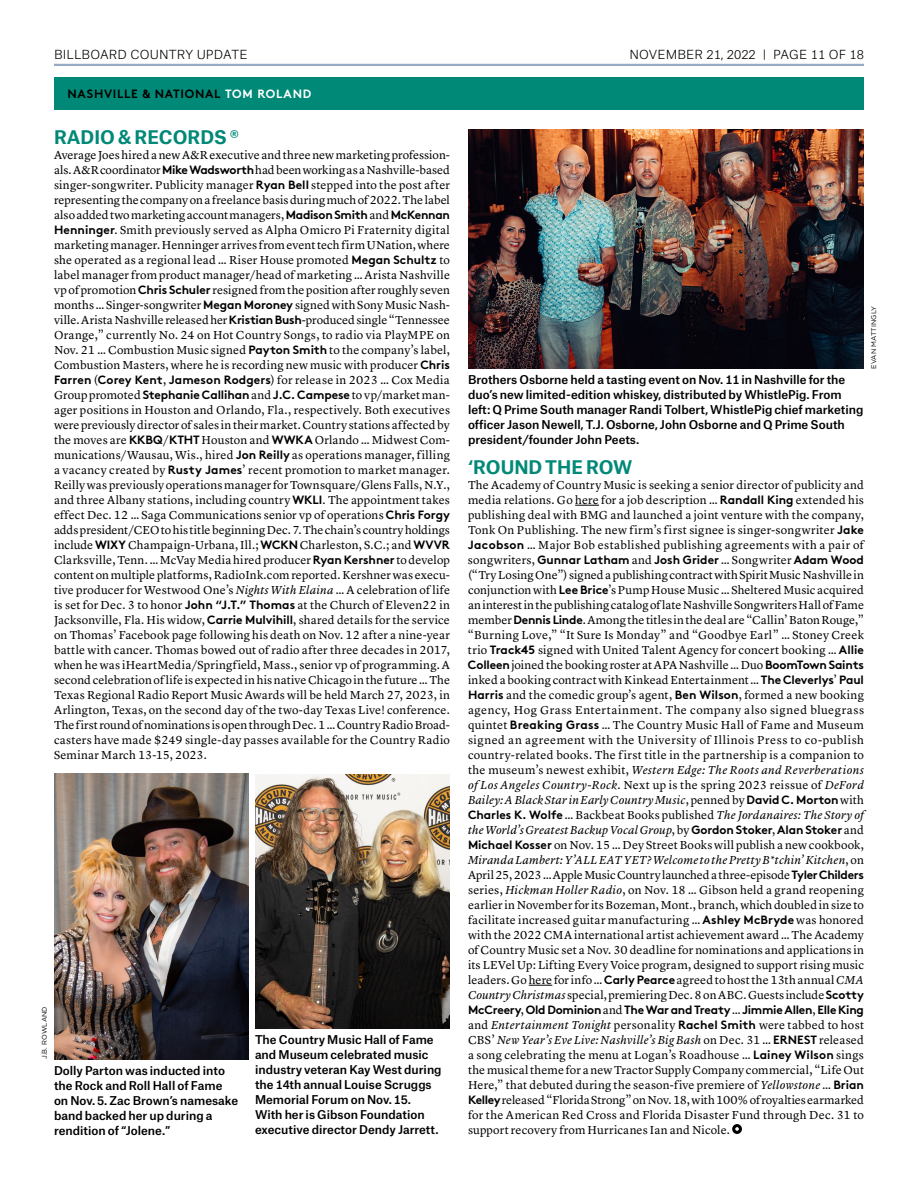
<style>
.page{position:relative;width:918px;height:1188px;background:#fff}
.page>*{position:absolute;margin:0;border:0;box-sizing:border-box;transform-origin:0 0}
._20_Breaker{font:700 18px "Atlas Grotesk";color:#008977}
._20_Text1-No_Indent{font:12px/15px "Lyon Text";letter-spacing:.015em;color:#000;text-align:justify}
.t1{font:300 12px "Atlas Grotesk";letter-spacing:.01em;color:#000}
.t2{font:700 12px "Brown";letter-spacing:.06em;color:#000}
._20_CAPTION{font:500 11.7px/15px "Atlas Grotesk";color:#000}
._20_Credit{font:6.75px "Gotham";letter-spacing:.015em;color:#000}
.s1{color:#fff}
.s2{font-family:"Brown";font-weight:700}
.s3{font-style:italic}
</style>
<div class="page">
<div style="left:54px;top:77px;width:810px;height:33px;background:#008977"></div>
<hr style="left:54px;top:64px;width:810px;height:2px;background:#95acc2">
<svg style="left:575px;top:505px;width:24px;height:1px"></svg>
<svg style="left:529px;top:985px;width:23px;height:1px"></svg>
<svg style="left:732px;top:1124px;width:10px;height:10px"></svg>
<img style="left:468px;top:129px;width:396px;height:240px">
<img style="left:255px;top:774px;width:195px;height:255px">
<img style="left:54px;top:774px;width:195px;height:285px">
<p class="t1" style="left:54px;top:45px;width:195px">BILLBOARD COUNTRY UPDATE</p>
<p class="t1" style="left:629px;top:45px;width:236px">NOVEMBER 21, 2022 | PAGE 11 OF 18</p>
<p class="t2" style="left:68px;top:84px;width:245px">NASHVILLE &amp; NATIONAL <span class="s1">TOM ROLAND</span></p>
<p class="_20_Breaker" style="left:54px;top:122px;width:186px">RADIO &amp; RECORDS ®</p>
<p class="_20_Text1-No_Indent" style="left:54px;top:147px;width:398px">Average Joes hired a new A&amp;R executive and three new marketing profession&shy;als. A&amp;R coordinator <span class="s2">Mike Wadsworth</span> had been working as a Nashville-based singer-songwriter. Publicity manager <span class="s2">Ryan Bell</span> stepped into the post after representing the company on a freelance basis during much of 2022. The label also added two marketing account managers, <span class="s2">Madison Smith</span> and <span class="s2">McKennan Henninger</span>. Smith previously served as Alpha Omicro Pi Fraternity digital marketing manager. Henninger arrives from event tech firm UNation, where she operated as a regional lead … Riser House promoted <span class="s2">Megan Schultz</span> to label manager from product manager/head of marketing … Arista Nashville vp of promotion <span class="s2">Chris Schuler</span> resigned from the position after roughly seven months … Singer-songwriter <span class="s2">Megan Moroney</span> signed with Sony Music Nash&shy;ville. Arista Nashville released her <span class="s2">Kristian Bush</span>-produced single “Tennessee Orange,” currently No. 24 on Hot Country Songs, to radio via PlayMPE on Nov. 21 … Combustion Music signed <span class="s2">Payton Smith</span> to the company’s label, Combustion Masters, where he is recording new music with producer <span class="s2">Chris Farren</span> (<span class="s2">Corey Kent</span>, <span class="s2">Jameson Rodgers</span>) for release in 2023 … Cox Media Group promoted <span class="s2">Stephanie Callihan</span> and <span class="s2">J.C. Campese</span> to vp/market man&shy;ager positions in Houston and Orlando, Fla., respectively. Both executives were previously director of sales in their market. Country stations affected by the moves are <span class="s2">KKBQ</span>/<span class="s2">KTHT</span> Houston and <span class="s2">WWKA</span> Orlando … Midwest Com&shy;munications/Wausau, Wis., hired <span class="s2">Jon Reilly</span> as operations manager, filling a vacancy created by <span class="s2">Rusty James</span>’ recent promotion to market manager.<br>Reilly was previously operations manager for Townsquare/Glens Falls, N.Y., and three Albany stations, including country <span class="s2">WKLI</span>. The appointment takes effect Dec. 12 … Saga Communications senior vp of operations <span class="s2">Chris Forgy </span>adds president/CEO to his title beginning Dec.7. The chain’s country holdings include <span class="s2">WIXY</span> Champaign-Urbana, Ill.; <span class="s2">WCKN</span> Charleston, S.C.; and <span class="s2">WVVR </span>Clarksville, Tenn. …McVay Media hired producer <span class="s2">Ryan Kershner</span> to develop content on multiple platforms, RadioInk.com reported. Kershner was execu&shy;tive producer for Westwood One’s <span class="s3">Nights With Elaina</span> … A celebration of life is set for Dec. 3 to honor <span class="s2">John “J.T.” Thomas</span> at the Church of Eleven22 in Jacksonville, Fla. His widow, <span class="s2">Carrie Mulvihill</span>, shared details for the service on Thomas’ Facebook page following his death on Nov. 12 after a nine-year battle with cancer. Thomas bowed out of radio after three decades in 2017, when he was iHeartMedia/Springfield, Mass., senior vp of programming. A second celebration of life is expected in his native Chicago in the future…The Texas Regional Radio Report Music Awards will be held March 27, 2023, in Arlington, Texas, on the second day of the two-day Texas Live! conference.<br>The first round of nominations is open through Dec.1…Country Radio Broad&shy;casters have made $249 single-day passes available for the Country Radio Seminar March 13-15, 2023.</p>
<p class="_20_Credit" style="left:41px;top:1059px;width:54px;rotate:-90deg">J.B. ROWLAND</p>
<p class="_20_CAPTION" style="left:54px;top:1061px;width:186px">Dolly Parton was inducted into the Rock and Roll Hall of Fame on Nov. 5. Zac Brown’s namesake band backed her up during a rendition of “Jolene.”</p>
<p class="_20_CAPTION" style="left:255px;top:1031px;width:188px">The Country Music Hall of Fame and Museum celebrated music industry veteran Kay West during the 14th annual Louise Scruggs<br>Memorial Forum on Nov. 15.<br>With her is Gibson Foundation executive director Dendy Jarrett.</p>
<p class="_20_CAPTION" style="left:468px;top:371px;width:397px">Brothers Osborne held a tasting event on Nov. 11 in Nashville for the duo’s new limited-edition whiskey, distributed by WhistlePig. From left: Q Prime South manager Randi Tolbert, WhistlePig chief marketing officer Jason Newell, T.J. Osborne, John Osborne and Q Prime South president/founder John Peets.</p>
<p class="_20_Credit" style="left:870px;top:369px;width:64px;rotate:-90deg">EVAN MATTINGLY</p>
<p class="_20_Breaker" style="left:468px;top:452px;width:166px">‘ROUND THE ROW</p>
<p class="_20_Text1-No_Indent" style="left:468px;top:477px;width:398px">The Academy of Country Music is seeking a senior director of publicity and media relations. Go here for a job description … <span class="s2">Randall King</span> extended his publishing deal with BMG and launched a joint venture with the company, Tonk On Publishing. The new firm’s first signee is singer-songwriter <span class="s2">Jake Jacobson</span> … Major Bob established publishing agreements with a pair of songwriters, <span class="s2">Gunnar Latham</span> and <span class="s2">Josh Grider</span> … Songwriter <span class="s2">Adam Wood </span>(“Try Losing One”) signed a publishing contract with Spirit Music Nashville in conjunction with <span class="s2">Lee Brice</span>’s Pump House Music … Sheltered Music acquired an interest in the publishing catalog of late Nashville Songwriters Hall of Fame member <span class="s2">Dennis Linde</span>. Among the titles in the deal are “Callin’ Baton Rouge,” “Burning Love,” “It Sure Is Monday” and “Goodbye Earl” … Stoney Creek trio <span class="s2">Track45</span> signed with United Talent Agency for concert booking … <span class="s2">Allie Colleen</span> joined the booking roster at APA Nashville…Duo <span class="s2">BoomTown Saints </span>inked a booking contract with Kinkead Entertainment … <span class="s2">The Cleverlys</span>’ <span class="s2">Paul Harris</span> and the comedic group’s agent, <span class="s2">Ben Wilson</span>, formed a new booking agency, Hog Grass Entertainment. The company also signed bluegrass quintet <span class="s2">Breaking Grass</span> … The Country Music Hall of Fame and Museum signed an agreement with the University of Illinois Press to co-publish country-related books. The first title in the partnership is a companion to the museum’s newest exhibit, <span class="s3">Western Edge: The Roots and Reverberations of Los Angeles Country-Rock</span>. Next up is the spring 2023 reissue of <span class="s3">DeFord Bailey: A Black Star in Early Country Music</span>, penned by <span class="s2">David C. Morton</span> with <span class="s2">Charles K. Wolfe</span> … Backbeat Books published <span class="s3">The Jordanaires: The Story of the World’s Greatest Backup Vocal Group</span>, by <span class="s2">Gordon Stoker</span>, <span class="s2">Alan Stoker</span> and <span class="s2">Michael Kosser</span> on Nov. 15 … Dey Street Books will publish a new cookbook, <span class="s3">Miranda Lambert: Y’ALL EAT YET? Welcome to the Pretty B*tchin’ Kitchen</span>, on April25, 2023…Apple Music Country launched a three-episode <span class="s2">Tyler Childers </span>series, <span class="s3">Hickman Holler Radio</span>, on Nov. 18 … Gibson held a grand reopening earlier in November for its Bozeman, Mont., branch, which doubled in size to facilitate increased guitar manufacturing … <span class="s2">Ashley McBryde</span> was honored with the 2022 CMA international artist achievement award … The Academy of Country Music set a Nov. 30 deadline for nominations and applications in its LEVel Up: Lifting Every Voice program, designed to support rising music leaders. Go here for info … <span class="s2">Carly Pearce</span> agreed to host the 13th annual <span class="s3">CMA Country Christmas</span> special, premiering Dec.8 on ABC. Guests include <span class="s2">Scotty McCreery</span>, <span class="s2">Old Dominion</span> and <span class="s2">The War and Treaty</span>…<span class="s2">Jimmie Allen</span>, <span class="s2">Elle King </span>and <span class="s3">Entertainment Tonight</span> personality <span class="s2">Rachel Smith</span> were tabbed to host CBS’ <span class="s3">New Year’s Eve Live: Nashville’s Big Bash</span> on Dec. 31 … <span class="s2">ERNEST</span> released a song celebrating the menu at Logan’s Roadhouse … <span class="s2">Lainey Wilson</span> sings the musical theme for a new Tractor Supply Company commercial, “Life Out Here,” that debuted during the season-five premiere of <span class="s3">Yellowstone</span> … <span class="s2">Brian Kelley</span> released “Florida Strong” on Nov.18, with 100% of royalties earmarked for the American Red Cross and Florida Disaster Fund through Dec. 31 to support recovery from Hurricanes Ian and Nicole.</p>
</div>
